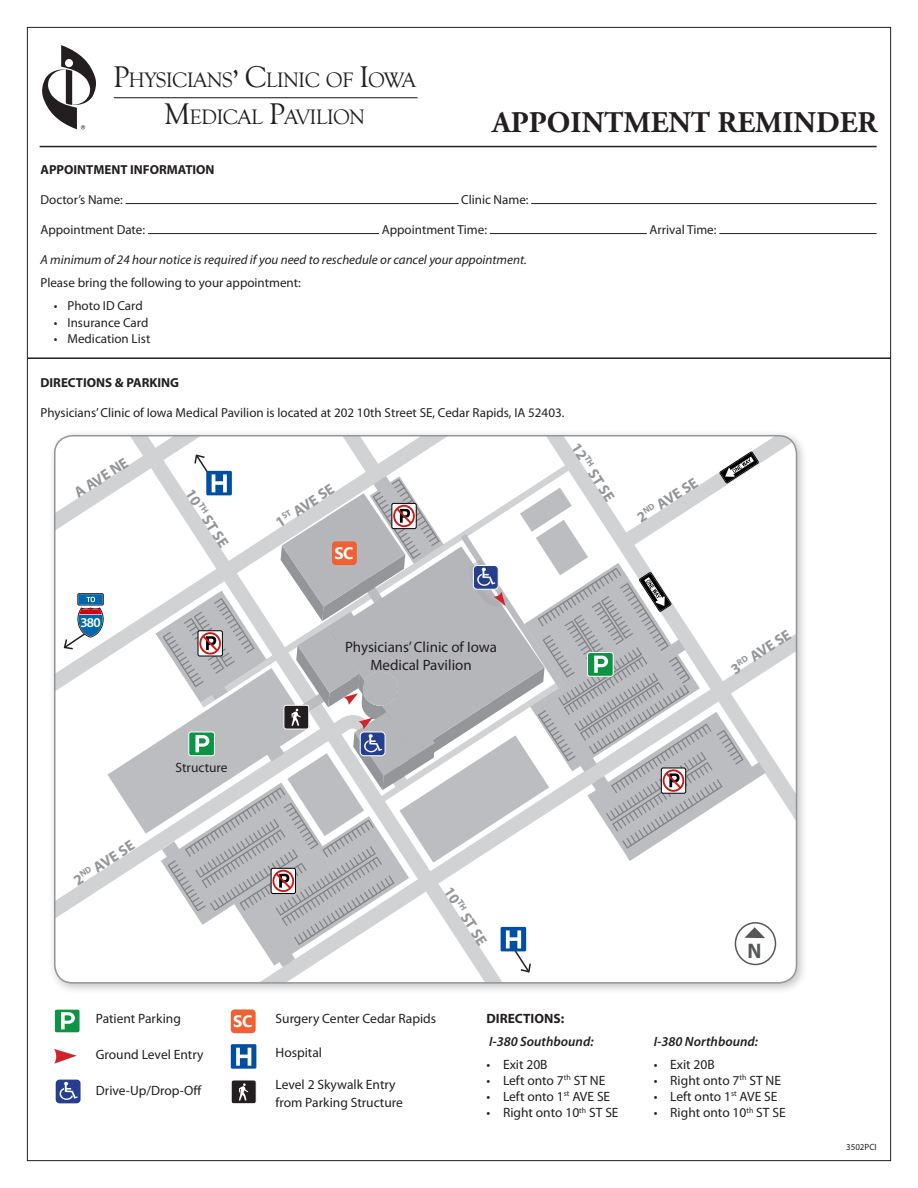
<style>
.page{position:relative;width:918px;height:1188px;background:#fff}
.page>*{position:absolute;margin:0;border:0;box-sizing:border-box;transform-origin:0 0}
.t1{font:700 30px "Adobe Garamond Pro";color:#231f20}
.t2{font:21.6px/37.2px "Goudy Old Style T";letter-spacing:-.035em;color:#231f20;text-align:center}
.t3{font:700 21.15px "Myriad Pro";color:#57585a;scale:.96 1}
.t4{font:700 16.5px "Ebrima";color:#fff}
.t5{font:700 15px "Myriad Pro";color:#939598}
.t6{font:15px/18px "Myriad Pro";color:#231f20;text-align:center}
.t7{font:13.5px/18px "Myriad Pro";color:#231f20}
.t8{font:italic 600 13.5px "Myriad Pro";color:#231f20}
.t9{font:700 13.5px "Myriad Pro";color:#231f20}
.t10{font:600 13.5px "Myriad Pro";color:#fff}
.t11{font:13.05px "Myriad Pro";color:#231f20}
.t12{font:italic 13.05px "Myriad Pro";color:#231f20}
.t13{font:700 13.05px "Myriad Pro";color:#231f20}
.t14{font:9px "Myriad Pro";color:#231f20}
.s1{font-size:30.75px}
</style>
<div class="page">
<svg style="left:42px;top:45px;width:54px;height:84px"></svg>
<hr style="left:114px;top:97px;width:303px;height:1px;background:#231f20">
<hr style="left:40px;top:146px;width:837px;height:1px;background:#231f20">
<hr style="left:126px;top:203px;width:333px;height:1px;background:#231f20">
<hr style="left:531px;top:203px;width:346px;height:1px;background:#231f20">
<hr style="left:148px;top:233px;width:231px;height:1px;background:#231f20">
<hr style="left:490px;top:233px;width:157px;height:1px;background:#231f20">
<hr style="left:719px;top:233px;width:158px;height:1px;background:#231f20">
<hr style="left:28px;top:357px;width:863px;height:2px;background:#231f20">
<div style="left:56px;top:1080px;width:25px;height:23px;background:#253f8e;border-radius:4px"></div>
<svg style="left:60px;top:1082px;width:18px;height:18px"></svg>
<svg style="left:54px;top:1049px;width:23px;height:15px"></svg>
<div style="left:231px;top:1009px;width:25px;height:24px;background:#f16032;border-radius:4px"></div>
<svg style="left:231px;top:1080px;width:26px;height:24px"></svg>
<div style="left:231px;top:1044px;width:25px;height:25px;background:#004fa3"></div>
<svg style="left:236px;top:1048px;width:15px;height:18px"></svg>
<svg style="left:54px;top:1009px;width:26px;height:24px"></svg>
<div style="left:49px;top:430px;width:759px;height:564px;background:#231f20;opacity:.25"></div>
<svg style="left:63px;top:436px;width:733px;height:547px"></svg>
<h2 class="t2" style="left:113px;top:62px;width:305px"><span class="s1">P</span>HYSICIANS<span class="s1">’ C</span>LINIC OF <span class="s1">I</span>OWA<br><span class="s1">M</span>EDICAL <span class="s1">P</span>AVILION</h2>
<h1 class="t1" style="left:492px;top:105px;width:387px">APPOINTMENT REMINDER</h1>
<p class="t13" style="left:40px;top:161px;width:176px">APPOINTMENT INFORMATION</p>
<p class="t11" style="left:40px;top:192px;width:84px">Doctor’s Name:</p>
<p class="t11" style="left:461px;top:192px;width:69px">Clinic Name:</p>
<p class="t11" style="left:40px;top:222px;width:106px">Appointment Date:</p>
<p class="t11" style="left:382px;top:222px;width:107px">Appointment Time:</p>
<p class="t11" style="left:650px;top:222px;width:68px">Arrival Time:</p>
<p class="t12" style="left:40px;top:252px;width:488px">A minimum of 24 hour notice is required if you need to reschedule or cancel your appointment.</p>
<p class="t11" style="left:40px;top:275px;width:262px">Please bring the following to your appointment:</p>
<p class="t11" style="left:54px;top:298px;width:90px">• Photo ID Card</p>
<p class="t11" style="left:54px;top:315px;width:96px">• Insurance Card</p>
<p class="t11" style="left:54px;top:331px;width:98px">• Medication List</p>
<p class="t13" style="left:40px;top:374px;width:140px">DIRECTIONS &amp; PARKING</p>
<p class="t11" style="left:40px;top:405px;width:525px">Physicians’ Clinic of Iowa Medical Pavilion is located at 202 10th Street SE, Cedar Rapids, IA 52403.</p>
<p class="t5" style="left:71px;top:486px;width:62px;rotate:-33deg">A AVE NE</p>
<p class="t10" style="left:81px;top:614px;width:22px">380</p>
<p class="t5" style="left:197px;top:485px;width:67px;rotate:57deg">10<sup>TH</sup> ST SE</p>
<p class="t5" style="left:272px;top:515px;width:68px;rotate:-33deg">1<sup>ST</sup> AVE SE</p>
<p class="t4" style="left:334px;top:541px;width:21px">SC</p>
<p class="t6" style="left:345px;top:637px;width:154px">Physicians’ Clinic of Iowa<br>Medical Pavilion</p>
<p class="t5" style="left:583px;top:439px;width:67px;rotate:57deg">12<sup>TH</sup> ST SE</p>
<p class="t5" style="left:633px;top:511px;width:71px;rotate:-33deg">2<sup>ND</sup> AVE SE</p>
<p class="t5" style="left:727px;top:662px;width:70px;rotate:-33deg">3<sup>RD</sup> AVE SE</p>
<p class="t7" style="left:176px;top:759px;width:54px">Structure</p>
<p class="t5" style="left:70px;top:873px;width:71px;rotate:-33deg">2<sup>ND</sup> AVE SE</p>
<p class="t5" style="left:456px;top:883px;width:67px;rotate:57deg">10<sup>TH</sup> ST SE</p>
<p class="t7" style="left:96px;top:1009px;width:87px">Patient Parking</p>
<p class="t4" style="left:233px;top:1009px;width:21px">SC</p>
<p class="t7" style="left:96px;top:1045px;width:109px">Ground Level Entry</p>
<p class="t7" style="left:96px;top:1081px;width:108px">Drive-Up/Drop-Off</p>
<p class="t7" style="left:276px;top:1009px;width:162px">Surgery Center Cedar Rapids</p>
<p class="t7" style="left:276px;top:1043px;width:48px">Hospital</p>
<p class="t7" style="left:276px;top:1075px;width:129px">Level 2 Skywalk Entry from Parking Structure</p>
<p class="t9" style="left:487px;top:1009px;width:79px">DIRECTIONS:</p>
<p class="t8" style="left:489px;top:1032px;width:106px">I-380 Southbound:</p>
<p class="t7" style="left:487px;top:1055px;width:63px">• Exit 20B</p>
<p class="t7" style="left:487px;top:1071px;width:120px">• Left onto 7<sup>th</sup> ST NE</p>
<p class="t7" style="left:487px;top:1087px;width:125px">• Left onto 1<sup>st</sup> AVE SE</p>
<p class="t7" style="left:487px;top:1103px;width:134px">• Right onto 10<sup>th</sup> ST SE</p>
<h3 class="t3" style="left:748px;top:937px;width:16px">N</h3>
<p class="t8" style="left:654px;top:1032px;width:106px">I-380 Northbound:</p>
<p class="t7" style="left:654px;top:1055px;width:63px">• Exit 20B</p>
<p class="t7" style="left:654px;top:1071px;width:129px">• Right onto 7<sup>th</sup> ST NE</p>
<p class="t7" style="left:654px;top:1087px;width:125px">• Left onto 1<sup>st</sup> AVE SE</p>
<p class="t7" style="left:654px;top:1103px;width:134px">• Right onto 10<sup>th</sup> ST SE</p>
<p class="t14" style="left:846px;top:1142px;width:32px">3502PCI</p>
</div>
